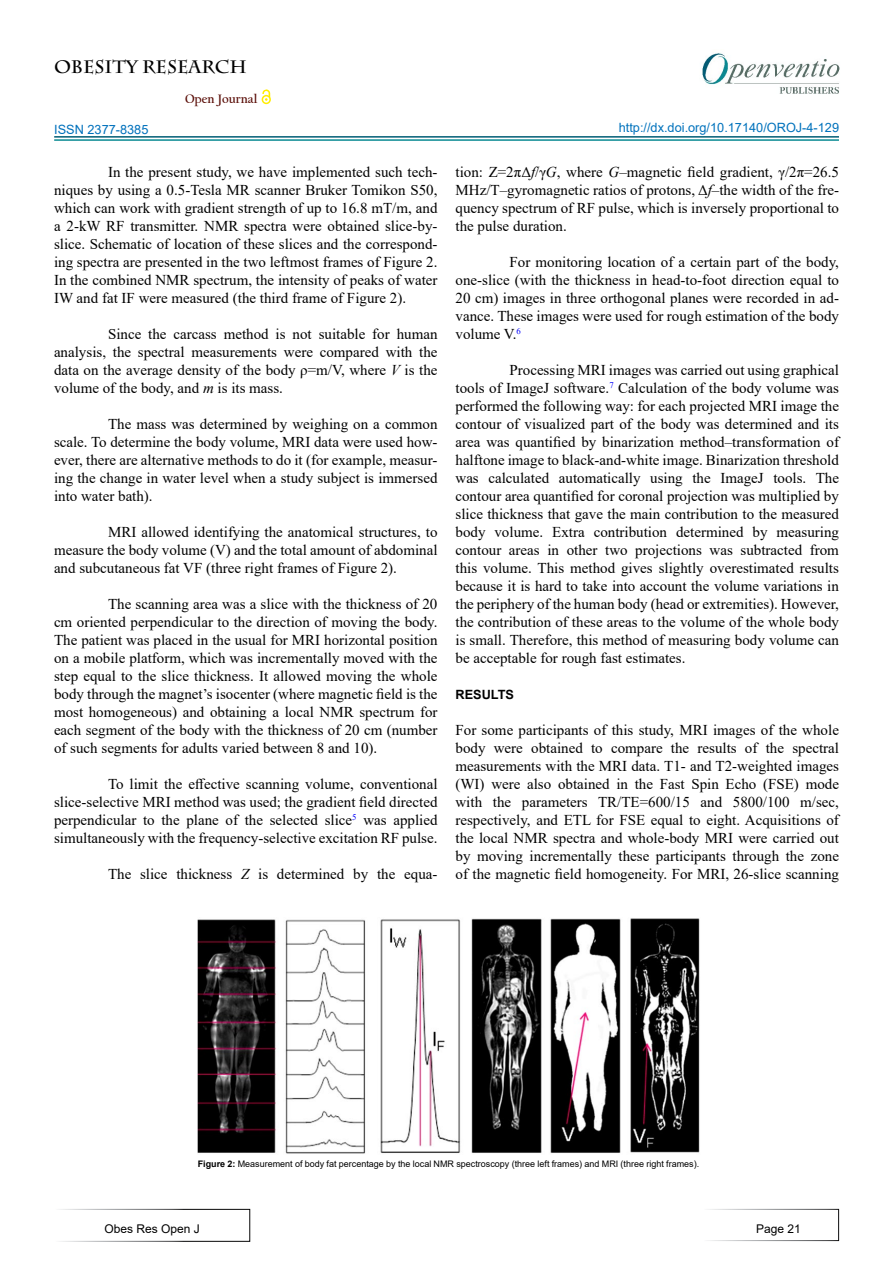
<style>
.page{position:relative;width:893px;height:1263px;background:#fff}
.page>*{position:absolute;margin:0;border:0;box-sizing:border-box;transform-origin:0 0}
.t1{font:700 18px "Charlemagne Std";color:#000}
.t2{font:15px/18px "Times New Roman";color:#000;text-align:justify}
.t3{font:12.75px "Arial";color:#0072bc}
.t4{font:12.75px "Arial";color:#0071bc}
.t5{font:700 12.75px "Californian FB";color:#580b05}
.t6{font:700 12.75px "Arial";color:#000}
.t7{font:12px "Arial";color:#000}
.t8{font:9px "Arial";color:#000}
.s1{font-style:italic}
.s2{font-weight:700}
</style>
<div class="page">
<hr style="left:54px;top:136px;width:785px;height:2px;background:#015d75">
<hr style="left:54px;top:139px;width:785px;height:2px;background:#0a8b93">
<svg style="left:262px;top:95px;width:9px;height:9px"></svg>
<svg style="left:262px;top:89px;width:8px;height:12px"></svg>
<img style="left:702px;top:53px;width:138px;height:41px">
<div style="left:54px;top:1209px;width:196px;height:33px;border:1px solid #fff"></div>
<div style="left:703px;top:1209px;width:136px;height:32px;border:1px solid #fff"></div>
<img style="left:197px;top:918px;width:503px;height:236px">
<p class="t1" style="left:54px;top:56px;width:194px">OBESITY RESEARCH</p>
<p class="t5" style="left:185px;top:92px;width:74px">Open Journal</p>
<p class="t4" style="left:54px;top:120px;width:96px">ISSN 2377-8385</p>
<p class="t3" style="left:619px;top:119px;width:222px">http://dx.doi.org/10.17140/OROJ-4-129</p>
<p class="t2" style="left:54px;top:163px;width:385px;text-indent:54px">In the present study, we have implemented such tech&shy;niques by using a 0.5-Tesla MR scanner Bruker Tomikon S50, which can work with gradient strength of up to 16.8 mT/m, and a 2-kW RF transmitter. NMR spectra were obtained slice-by&shy;slice. Schematic of location of these slices and the correspond&shy;ing spectra are presented in the two leftmost frames of Figure 2.<br>In the combined NMR spectrum, the intensity of peaks of water IW and fat IF were measured (the third frame of Figure 2).</p>
<p class="t2" style="left:54px;top:325px;width:385px;text-indent:54px">Since the carcass method is not suitable for human analysis, the spectral measurements were compared with the data on the average density of the body ρ=m/V, where <span class="s1">V</span> is the volume of the body, and <span class="s1">m</span> is its mass.</p>
<p class="t2" style="left:54px;top:415px;width:385px;text-indent:54px">The mass was determined by weighing on a common scale. To determine the body volume, MRI data were used how&shy;ever, there are alternative methods to do it (for example, measur&shy;ing the change in water level when a study subject is immersed into water bath).</p>
<p class="t2" style="left:54px;top:523px;width:385px;text-indent:54px">MRI allowed identifying the anatomical structures, to measure the body volume (V) and the total amount of abdominal and subcutaneous fat VF (three right frames of Figure 2).</p>
<p class="t2" style="left:54px;top:595px;width:385px;text-indent:54px">The scanning area was a slice with the thickness of 20 cm oriented perpendicular to the direction of moving the body.<br>The patient was placed in the usual for MRI horizontal position on a mobile platform, which was incrementally moved with the step equal to the slice thickness. It allowed moving the whole body through the magnet’s isocenter (where magnetic field is the most homogeneous) and obtaining a local NMR spectrum for each segment of the body with the thickness of 20 cm (number of such segments for adults varied between 8 and 10).</p>
<p class="t2" style="left:54px;top:775px;width:385px;text-indent:54px">To limit the effective scanning volume, conventional slice-selective MRI method was used; the gradient field directed perpendicular to the plane of the selected slice<sup>5</sup> was applied simultaneously with the frequency-selective excitation RF pulse.</p>
<p class="t2" style="left:108px;top:865px;width:331px">The slice thickness <span class="s1">Z</span> is determined by the equa-</p>
<p class="t2" style="left:455px;top:163px;width:385px">tion: Z=2πΔ<span class="s1">f</span>/γ<span class="s1">G</span>, where <span class="s1">G</span>–magnetic field gradient, γ/2π=26.5<br>MHz/T–gyromagnetic ratios of protons, Δ<span class="s1">f</span>–the width of the fre&shy;quency spectrum of RF pulse, which is inversely proportional to the pulse duration.</p>
<p class="t2" style="left:455px;top:253px;width:385px;text-indent:54px">For monitoring location of a certain part of the body, one-slice (with the thickness in head-to-foot direction equal to 20 cm) images in three orthogonal planes were recorded in ad&shy;vance. These images were used for rough estimation of the body volume V.<sup>6</sup></p>
<p class="t2" style="left:455px;top:361px;width:385px;text-indent:54px">Processing MRI images was carried out using graphical tools of ImageJ software.<sup>7</sup> Calculation of the body volume was performed the following way: for each projected MRI image the contour of visualized part of the body was determined and its area was quantified by binarization method–transformation of halftone image to black-and-white image. Binarization threshold was calculated automatically using the ImageJ tools. The contour area quantified for coronal projection was multiplied by slice thickness that gave the main contribution to the measured body volume. Extra contribution determined by measuring contour areas in other two projections was subtracted from this volume. This method gives slightly overestimated results because it is hard to take into account the volume variations in the periphery of the human body (head or extremities). However, the contribution of these areas to the volume of the whole body is small. Therefore, this method of measuring body volume can be acceptable for rough fast estimates.</p>
<p class="t6" style="left:455px;top:686px;width:60px">RESULTS</p>
<p class="t2" style="left:455px;top:721px;width:385px">For some participants of this study, MRI images of the whole body were obtained to compare the results of the spectral measurements with the MRI data. T1- and T2-weighted images (WI) were also obtained in the Fast Spin Echo (FSE) mode with the parameters TR/TE=600/15 and 5800/100 m/sec, respectively, and ETL for FSE equal to eight. Acquisitions of the local NMR spectra and whole-body MRI were carried out by moving incrementally these participants through the zone of the magnetic field homogeneity. For MRI, 26-slice scanning</p>
<p class="t8" style="left:198px;top:1158px;width:503px"><span class="s2">Figure 2:</span> Measurement of body fat percentage by the local NMR spectroscopy (three left frames) and MRI (three right frames).</p>
<p class="t7" style="left:104px;top:1220px;width:97px">Obes Res Open J</p>
<p class="t7" style="left:756px;top:1220px;width:46px">Page 21</p>
</div>
